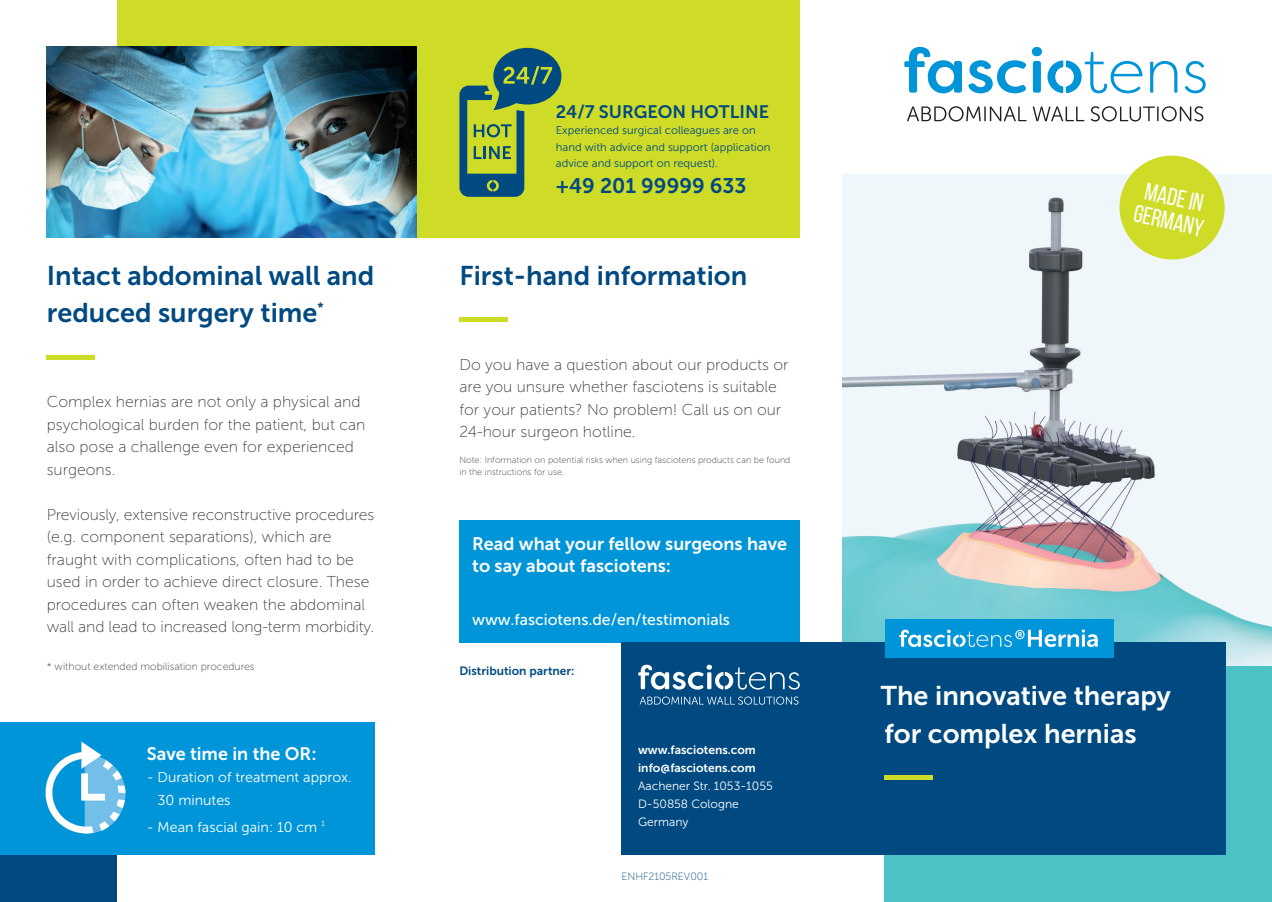
<style>
.page{position:relative;width:1272px;height:902px;background:#fff}
.page>*{position:absolute;margin:0;border:0;box-sizing:border-box;transform-origin:0 0}
.t1{font:27px/37.5px "Museo Sans 700";color:#014a81}
.t2{font:27px/37.5px "Museo Sans 700";color:#fff}
.t3{font:24.45px/24.3px "Bebas Neue";color:#fff}
.t4{font:21px "Museo Sans 700";color:#014a81}
.t5{font:18px/22.5px "Museo Sans 700";color:#fff}
.t6{font:18px "Museo Sans 700";color:#014a81}
.t7{font:15.75px/22.5px "Museo Sans 100";color:#3e3e3f}
.t8{font:15.75px "Museo Sans 500";color:#fff}
.t9{font:14.25px/22.5px "Museo Sans 300";color:#fff}
.t10{font:12px/18px "Museo Sans 300";color:#fff}
.t11{font:12px/18px "Museo Sans 700";color:#fff}
.t12{font:12px "Museo Sans 700";color:#014a81}
.t13{font:11.25px/16.5px "Museo Sans 300";color:#014a81}
.t14{font:10.5px "Museo Sans 100";color:#3e3e3f}
.t15{font:10.5px "Museo Sans 100";color:#014a81}
.t16{font:9px/12.8px "Museo Sans 100";color:#3e3e3f}
</style>
<div class="page">
<div style="left:117px;top:0;width:682px;height:237px;background:#cfdc27"></div>
<img style="left:842px;top:183px;width:429px;height:483px">
<div style="left:884px;top:666px;width:387px;height:235px;background:#4dc2c6"></div>
<div style="left:0;top:819px;width:117px;height:82px;background:#014a81"></div>
<div style="left:0;top:722px;width:374px;height:133px;background:#0095d9"></div>
<div style="left:47px;top:355px;width:48px;height:5px;background:#cfdc27"></div>
<img style="left:47px;top:47px;width:370px;height:190px">
<svg style="left:1114px;top:155px;width:115px;height:109px"></svg>
<svg style="left:904px;top:47px;width:137px;height:46px"></svg>
<svg style="left:1150px;top:61px;width:27px;height:32px"></svg>
<svg style="left:1184px;top:61px;width:21px;height:32px"></svg>
<svg style="left:1047px;top:52px;width:95px;height:41px"></svg>
<svg style="left:907px;top:106px;width:119px;height:15px"></svg>
<svg style="left:1032px;top:106px;width:52px;height:15px"></svg>
<svg style="left:1090px;top:106px;width:113px;height:15px"></svg>
<svg style="left:459px;top:48px;width:102px;height:149px"></svg>
<div style="left:459px;top:519px;width:340px;height:123px;background:#0095d9"></div>
<hr style="left:459px;top:318px;width:48px;height:4px;background:#cfdc27">
<div style="left:621px;top:642px;width:604px;height:213px;background:#014a81"></div>
<svg style="left:638px;top:664px;width:161px;height:25px"></svg>
<svg style="left:639px;top:696px;width:159px;height:8px"></svg>
<div style="left:884px;top:619px;width:229px;height:39px;background:#0095d9"></div>
<div style="left:884px;top:775px;width:48px;height:5px;background:#cfdc27"></div>
<svg style="left:899px;top:629px;width:198px;height:18px"></svg>
<svg style="left:45px;top:741px;width:80px;height:92px"></svg>
<h1 class="t1" style="left:47px;top:256px;width:329px">Intact abdominal wall and reduced surgery time<sup>*</sup></h1>
<p class="t7" style="left:47px;top:390px;width:320px">Complex hernias are not only a physical and psychological burden for the patient, but can also pose a challenge even for experienced surgeons.</p>
<p class="t7" style="left:47px;top:503px;width:329px">Previously, extensive reconstructive procedures (e.g. component separations), which are fraught with complications, often had to be used in order to achieve direct closure. These procedures can often weaken the abdominal wall and lead to increased long-term morbidity.</p>
<p class="t14" style="left:47px;top:660px;width:209px">* without extended mobilisation procedures</p>
<p class="t5" style="left:147px;top:742px;width:171px">Save time in the OR:</p>
<p class="t9" style="left:158px;top:766px;width:196px;text-indent:-11px">- Duration of treatment approx.<br>30 minutes</p>
<p class="t9" style="left:147px;top:815px;width:179px">- Mean fascial gain: 10 cm <sup>1</sup></p>
<p class="t6" style="left:556px;top:101px;width:215px">24/7 SURGEON HOTLINE</p>
<p class="t13" style="left:556px;top:122px;width:216px">Experienced surgical colleagues are on hand with advice and support (application advice and support on request).</p>
<h3 class="t4" style="left:556px;top:174px;width:192px">+49 201 99999 633</h3>
<h1 class="t1" style="left:459px;top:256px;width:289px">First-hand information</h1>
<p class="t7" style="left:459px;top:353px;width:330px">Do you have a question about our products or are you unsure whether fasciotens is suitable for your patients? No problem! Call us on our 24-hour surgeon hotline.</p>
<p class="t16" style="left:459px;top:453px;width:332px">Note: Information on potential risks when using fasciotens products can be found in the instructions for use.</p>
<p class="t5" style="left:472px;top:532px;width:316px">Read what your fellow surgeons have to say about fasciotens:</p>
<p class="t8" style="left:472px;top:610px;width:259px">www.fasciotens.de/en/testimonials</p>
<p class="t12" style="left:459px;top:664px;width:117px">Distribution partner:</p>
<p class="t11" style="left:638px;top:740px;width:119px">www.fasciotens.com info@fasciotens.com</p>
<p class="t10" style="left:638px;top:776px;width:136px">Aachener Str. 1053-1055<br>D-50858 Cologne<br>Germany</p>
<p class="t15" style="left:621px;top:870px;width:88px">ENHF2105REV001</p>
<h2 class="t3" style="left:1141px;top:177px;width:72px;rotate:12deg">Made in<br>Germany</h2>
<h1 class="t2" style="left:880px;top:676px;width:292px">The innovative therapy for complex hernias</h1>
</div>
